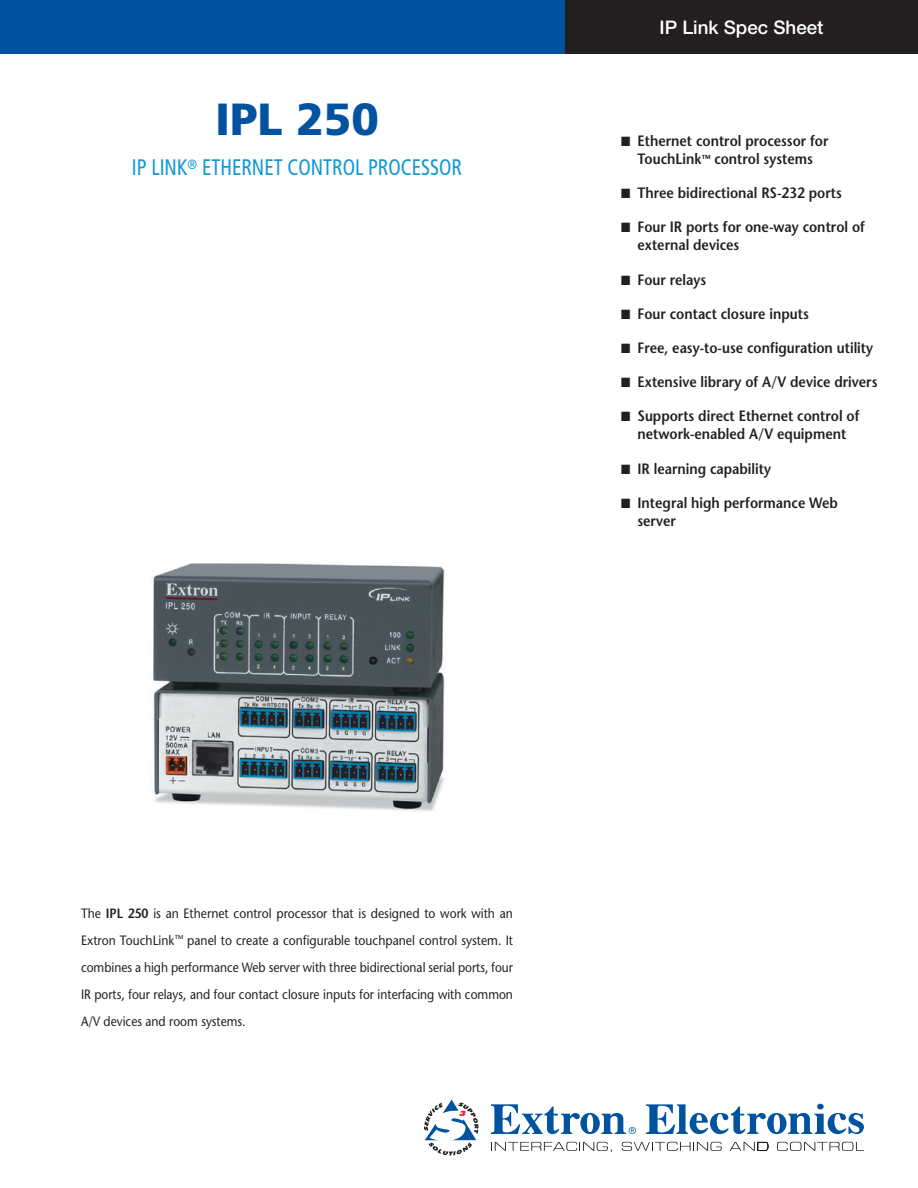
<style>
.page{position:relative;width:918px;height:1188px;background:#fff}
.page>*{position:absolute;margin:0;border:0;box-sizing:border-box;transform-origin:0 0}
.Front_-_Product_Nam{font:900 45px "Frutiger LT Std";color:#0153a0}
.Front_-_Product_Sub{font:condensed 22.5px "Frutiger LT Std";color:#1197d6;scale:.9 1}
.cover_category{font:500 18.75px "Helvetica Neue LT Std";color:#fff}
.Front_-_Bullet_Text{font:600 15px/18px "Stone Sans Std";color:#231f20;text-align:center;scale:.9 1}
.Front___Teaser_Para{font:500 13.5px/27px "Stone Sans Std";color:#231f20;text-align:justify;scale:.9 1}
.s1{font-weight:600}
</style>
<div class="page">
<svg style="left:424px;top:1100px;width:55px;height:55px"></svg>
<svg style="left:491px;top:1104px;width:145px;height:30px"></svg>
<svg style="left:646px;top:1104px;width:218px;height:30px"></svg>
<svg style="left:491px;top:1142px;width:121px;height:10px"></svg>
<svg style="left:622px;top:1142px;width:100px;height:9px"></svg>
<svg style="left:730px;top:1142px;width:38px;height:9px"></svg>
<svg style="left:777px;top:1142px;width:87px;height:9px"></svg>
<div style="left:0;top:0;width:579px;height:54px;background:#0153a0"></div>
<div style="left:566px;top:0;width:352px;height:54px;background:#231f20"></div>
<img style="left:153px;top:563px;width:292px;height:248px">
<p class="Front_-_Product_Nam" style="left:215px;top:92px;width:165px">IPL 250</p>
<p class="Front_-_Product_Sub" style="left:132px;top:154px;width:368px">IP LINK<sup>®</sup> ETHERNET CONTROL PROCESSOR</p>
<p class="cover_category" style="left:660px;top:16px;width:165px">IP Link Spec Sheet</p>
<p class="Front_-_Bullet_Text" style="left:621px;top:132px;width:232px">■ Ethernet control processor for<br>TouchLink<sup>™</sup> control systems</p>
<p class="Front_-_Bullet_Text" style="left:621px;top:184px;width:247px">■ Three bidirectional RS-232 ports</p>
<p class="Front_-_Bullet_Text" style="left:638px;top:218px;width:254px;text-align:left;text-indent:-16px">■ Four IR ports for one-way control of external devices</p>
<p class="Front_-_Bullet_Text" style="left:621px;top:270px;width:96px">■ Four relays</p>
<p class="Front_-_Bullet_Text" style="left:621px;top:305px;width:210px">■ Four contact closure inputs</p>
<p class="Front_-_Bullet_Text" style="left:621px;top:339px;width:282px">■ Free, easy-to-use configuration utility</p>
<p class="Front_-_Bullet_Text" style="left:621px;top:373px;width:286px">■ Extensive library of A/V device drivers</p>
<p class="Front_-_Bullet_Text" style="left:621px;top:407px;width:267px">■ Supports direct Ethernet control of network-enabled A/V equipment</p>
<p class="Front_-_Bullet_Text" style="left:621px;top:459px;width:168px">■ IR learning capability</p>
<p class="Front_-_Bullet_Text" style="left:638px;top:494px;width:224px;text-align:left;text-indent:-16px">■ Integral high performance Web server</p>
<p class="Front___Teaser_Para" style="left:81px;top:899px;width:482px">The <span class="s1">IPL 250</span> is an Ethernet control processor that is designed to work with an Extron TouchLink<sup>™</sup> panel to create a configurable touchpanel control system. It combines a high performance Web server with three bidirectional serial ports, four IR ports, four relays, and four contact closure inputs for interfacing with common A/V devices and room systems.</p>
</div>
